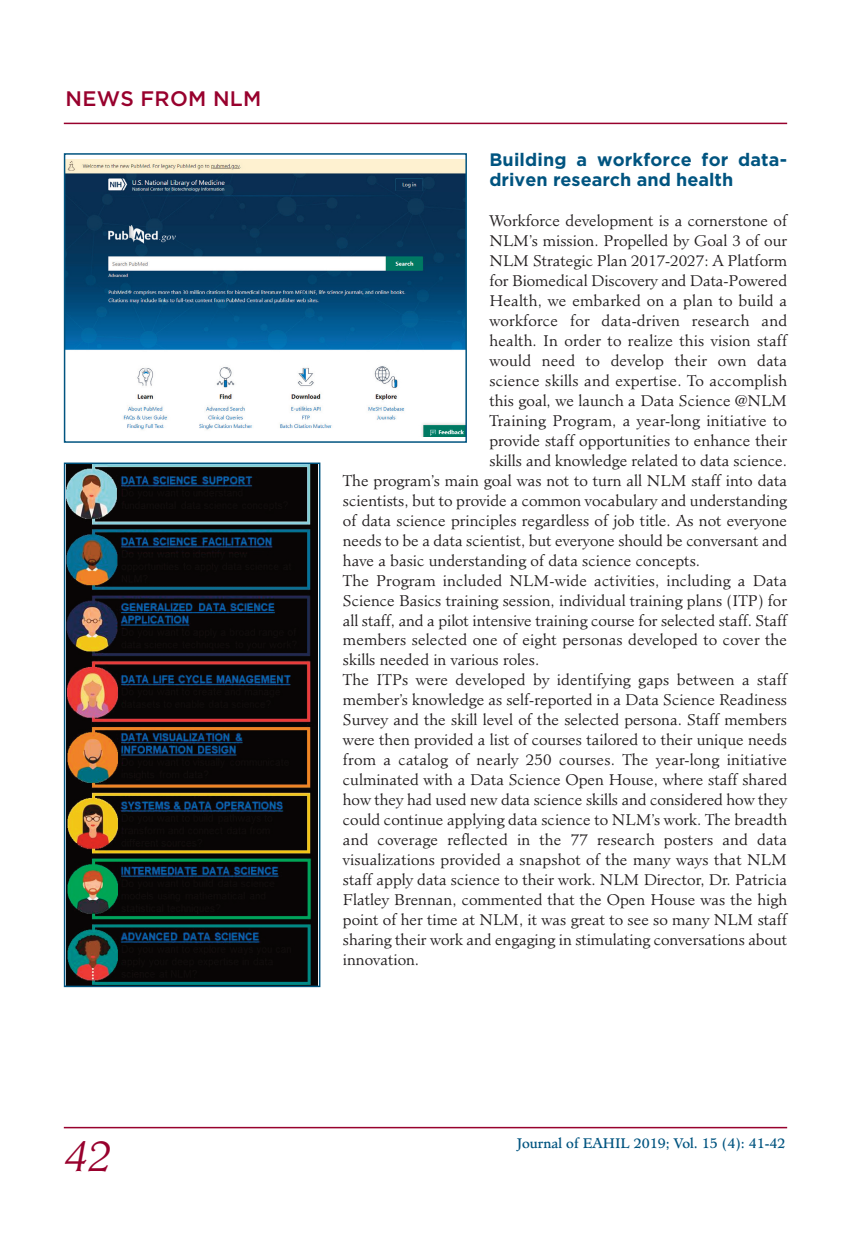
<style>
.page{position:relative;width:851px;height:1234px;background:#fff}
.page>*{position:absolute;margin:0;border:0;box-sizing:border-box;transform-origin:0 0}
.t1{font:italic 300 42px "Minister";color:#98012d}
.t2{font:500 21px "Gotham";letter-spacing:.015em;color:#98012d}
.t3{font:700 18px/20px "Gotham";letter-spacing:.01em;color:#005480}
.t4{font:300 15px/20px "Minister";color:#231f20;text-align:justify}
.t5{font:13.5px "Minister";color:#005480}
</style>
<div class="page">
<hr style="left:64px;top:1126px;width:723px;height:2px;background:#98012d">
<hr style="left:64px;top:123px;width:723px;height:1px;background:#98012d">
<img style="left:67px;top:159px;width:397px;height:277px">
<div style="left:64px;top:153px;width:403px;height:289px;border:2px solid #005480"></div>
<img style="left:67px;top:465px;width:250px;height:518px">
<div style="left:64px;top:462px;width:256px;height:524px;border:2px solid #005480"></div>
<p class="t2" style="left:65px;top:91px;width:197px">NEWS FROM NLM</p>
<p class="t3" style="left:489px;top:151px;width:299px">Building a workforce for data&shy;driven research and health</p>
<p class="t4" style="left:489px;top:212px;width:299px">Workforce development is a cornerstone of</p>
<p class="t4" style="left:489px;top:232px;width:299px">NLM’s mission. Propelled by Goal 3 of our</p>
<p class="t4" style="left:489px;top:252px;width:299px">NLM Strategic Plan 2017-2027: A Platform</p>
<p class="t4" style="left:489px;top:272px;width:299px">for Biomedical Discovery and Data-Powered</p>
<p class="t4" style="left:489px;top:292px;width:299px">Health, we embarked on a plan to build a</p>
<p class="t4" style="left:489px;top:312px;width:299px">workforce for data-driven research and</p>
<p class="t4" style="left:489px;top:332px;width:299px">health. In order to realize this vision staff</p>
<p class="t4" style="left:489px;top:352px;width:299px">would need to develop their own data</p>
<p class="t4" style="left:489px;top:371px;width:299px">science skills and expertise. To accomplish</p>
<p class="t4" style="left:489px;top:391px;width:299px">this goal, we launch a Data Science @NLM</p>
<p class="t4" style="left:489px;top:411px;width:299px">Training Program, a year-long initiative to</p>
<p class="t4" style="left:489px;top:431px;width:299px">provide staff opportunities to enhance their</p>
<p class="t4" style="left:489px;top:451px;width:299px">skills and knowledge related to data science.</p>
<p class="t4" style="left:343px;top:471px;width:445px">The program’s main goal was not to turn all NLM staff into data</p>
<p class="t4" style="left:343px;top:491px;width:445px">scientists, but to provide a common vocabulary and understanding</p>
<p class="t4" style="left:343px;top:511px;width:445px">of data science principles regardless of job title. As not everyone</p>
<p class="t4" style="left:343px;top:531px;width:445px">needs to be a data scientist, but everyone should be conversant and</p>
<p class="t4" style="left:343px;top:551px;width:358px">have a basic understanding of data science concepts.</p>
<p class="t4" style="left:343px;top:571px;width:445px">The Program included NLM-wide activities, including a Data Science Basics training session, individual training plans (ITP) for all staff, and a pilot intensive training course for selected staff. Staff members selected one of eight personas developed to cover the skills needed in various roles.</p>
<p class="t4" style="left:343px;top:671px;width:445px">The ITPs were developed by identifying gaps between a staff member’s knowledge as self-reported in a Data Science Readiness Survey and the skill level of the selected persona. Staff members were then provided a list of courses tailored to their unique needs from a catalog of nearly 250 courses. The year-long initiative culminated with a Data Science Open House, where staff shared how they had used new data science skills and considered how they could continue applying data science to NLM’s work. The breadth and coverage reflected in the 77 research posters and data visualizations provided a snapshot of the many ways that NLM staff apply data science to their work. NLM Director, Dr. Patricia Flatley Brennan, commented that the Open House was the high point of her time at NLM, it was great to see so many NLM staff sharing their work and engaging in stimulating conversations about innovation.</p>
<p class="t1" style="left:65px;top:1137px;width:48px">42</p>
<p class="t5" style="left:516px;top:1137px;width:270px">Journal of EAHIL 2019; Vol. 15 (4): 41-42</p>
</div>
